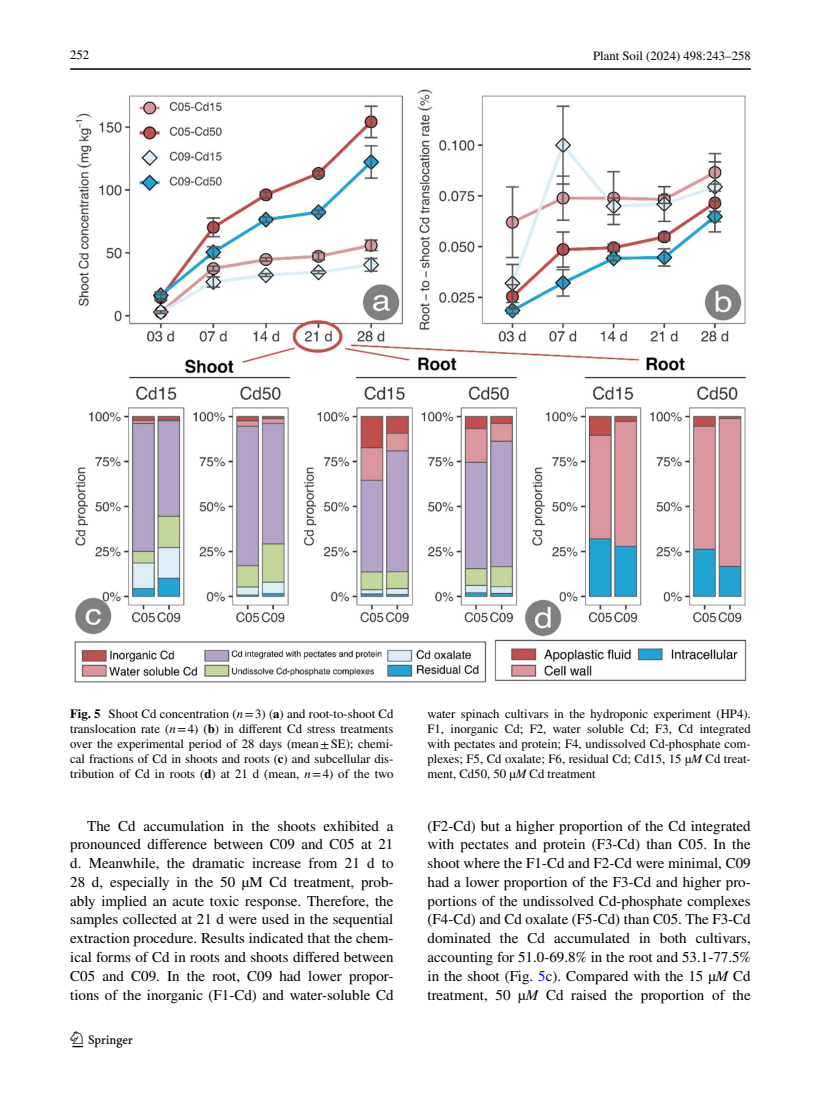
<style>
.page{position:relative;width:821px;height:1106px;background:#fff}
.page>*{position:absolute;margin:0;border:0;box-sizing:border-box;transform-origin:0 0}
.t1{font:22.5px "Springnew Regular 2";color:#000}
.t2{font:15px/18.8px "STIX";color:#000;text-align:justify}
.t3{font:12.75px/15px "STIX";color:#000;text-align:justify}
.s1{font-weight:700}
.s2{font-style:italic}
.s3{color:#00f}
</style>
<div class="page">
<hr style="left:70px;top:68px;width:680px;height:2px;background:#000">
<img style="left:74px;top:89px;width:672px;height:594px">
<p class="t3" style="left:70px;top:48px;width:21px">252</p>
<p class="t3" style="left:593px;top:49px;width:159px">Plant Soil (2024) 498:243–258</p>
<p class="t3" style="left:70px;top:707px;width:325px"><span class="s1">Fig. 5</span> Shoot Cd concentration (<span class="s2">n</span>=3) (<span class="s1">a</span>) and root-to-shoot Cd translocation rate (<span class="s2">n</span>=4) (<span class="s1">b</span>) in different Cd stress treatments over the experimental period of 28 days (mean±SE); chemi&shy;cal fractions of Cd in shoots and roots (<span class="s1">c</span>) and subcellular dis&shy;tribution of Cd in roots (<span class="s1">d</span>) at 21 d (mean, <span class="s2">n</span>=4) of the two</p>
<p class="t3" style="left:427px;top:707px;width:325px">water spinach cultivars in the hydroponic experiment (HP4).<br>F1, inorganic Cd; F2, water soluble Cd; F3, Cd integrated with pectates and protein; F4, undissolved Cd-phosphate com&shy;plexes; F5, Cd oxalate; F6, residual Cd; Cd15, 15 µ<span class="s2">M</span> Cd treat&shy;ment, Cd50, 50 µ<span class="s2">M</span> Cd treatment</p>
<p class="t2" style="left:70px;top:817px;width:325px;text-indent:17px">The Cd accumulation in the shoots exhibited a pronounced difference between C09 and C05 at 21 d. Meanwhile, the dramatic increase from 21 d to 28 d, especially in the 50 µM Cd treatment, prob&shy;ably implied an acute toxic response. Therefore, the samples collected at 21 d were used in the sequential extraction procedure. Results indicated that the chem&shy;ical forms of Cd in roots and shoots differed between C05 and C09. In the root, C09 had lower propor&shy;tions of the inorganic (F1-Cd) and water-soluble Cd</p>
<p class="t2" style="left:427px;top:817px;width:325px">(F2-Cd) but a higher proportion of the Cd integrated with pectates and protein (F3-Cd) than C05. In the shoot where the F1-Cd and F2-Cd were minimal, C09 had a lower proportion of the F3-Cd and higher pro&shy;portions of the undissolved Cd-phosphate complexes (F4-Cd) and Cd oxalate (F5-Cd) than C05. The F3-Cd dominated the Cd accumulated in both cultivars, accounting for 51.0-69.8% in the root and 53.1-77.5% in the shoot (Fig. <span class="s3">5</span>c). Compared with the 15 µ<span class="s2">M</span> Cd treatment, 50 µ<span class="s2">M</span> Cd raised the proportion of the</p>
<h1 class="t1" style="left:72px;top:1031px;width:62px">1 3</h1>
</div>
